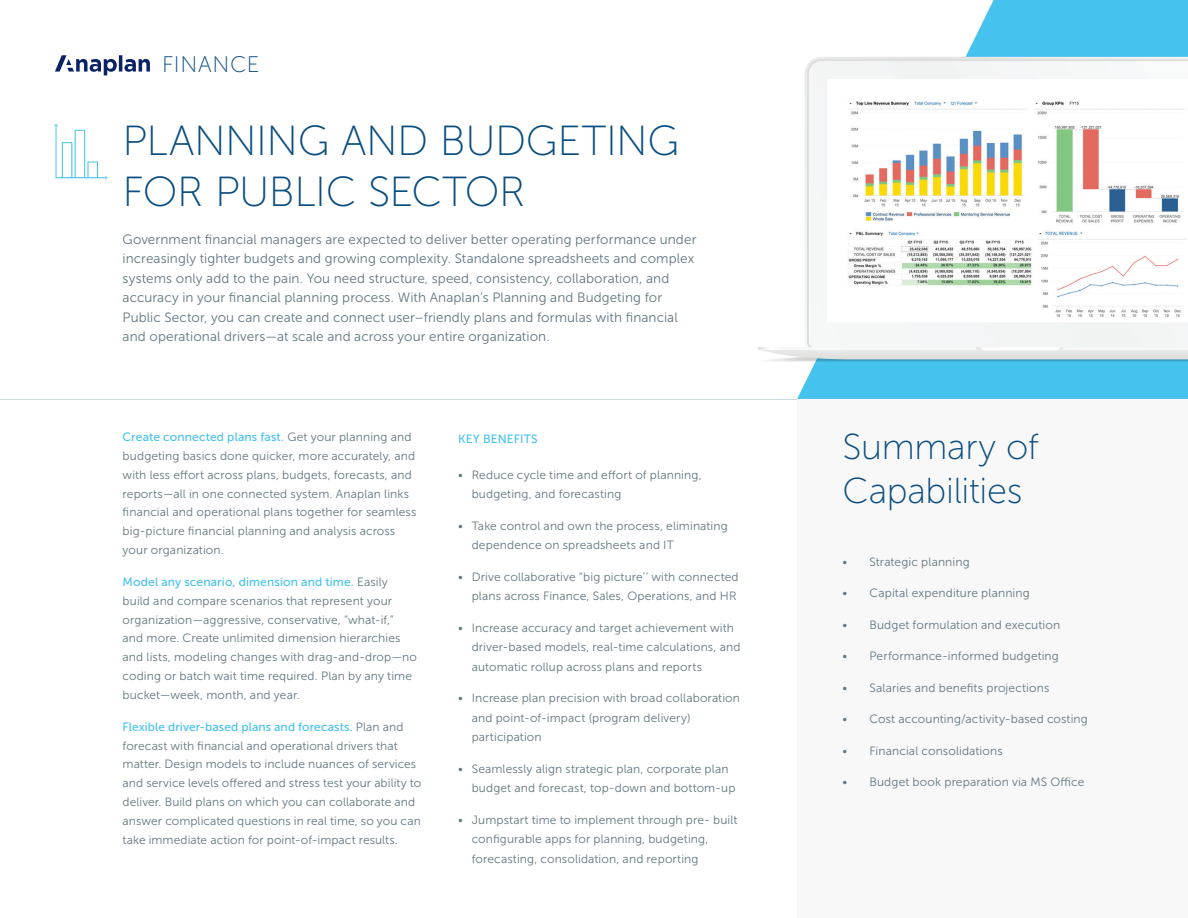
<style>
.page{position:relative;width:1188px;height:918px;background:#fff}
.page>*{position:absolute;margin:0;border:0;box-sizing:border-box;transform-origin:0 0}
.Header_2{font:42px/51px "Museo Sans 100";letter-spacing:-.01em;color:#0a4d80}
.Body_Copy{font:36px/43.2px "Museo Sans 100";letter-spacing:-.01em;color:#0a4d80}
.Subheader{font:22.5px "Museo Sans 100";letter-spacing:.03em;color:#0b4d7f}
.Header_2-2{font:13.5px/19.5px "Museo Sans 300";letter-spacing:.01em;color:#617681}
.body_8pt_13{font:12px/18.8px "Museo Sans 300";letter-spacing:.01em;color:#617681}
.Body_Copy-2{font:12px "Museo Sans 500";letter-spacing:.01em;color:#45c2ed}
.s1{font-family:"Museo Sans 500";color:#45c2ed}
</style>
<div class="page">
<svg style="left:797px;top:0;width:391px;height:399px;fill:#45c2ed"></svg>
<svg style="left:807px;top:59px;width:381px;height:288px;fill:#f4f5f6"></svg>
<svg style="left:827px;top:79px;width:361px;height:243px"></svg>
<svg style="left:758px;top:347px;width:430px;height:15px"></svg>
<img style="left:838px;top:93px;width:350px;height:224px">
<hr style="left:0;top:399px;width:1188px;height:1px;background:#cdd6da">
<div style="left:797px;top:400px;width:391px;height:518px;background:#f8f8f9"></div>
<svg style="left:54px;top:124px;width:54px;height:56px"></svg>
<svg style="left:55px;top:55px;width:95px;height:20px"></svg>
<p class="Subheader" style="left:162px;top:52px;width:99px">FINANCE</p>
<p class="Header_2" style="left:123px;top:116px;width:558px">PLANNING AND BUDGETING<br>FOR PUBLIC SECTOR</p>
<p class="Header_2-2" style="left:123px;top:229px;width:575px">Government financial managers are expected to deliver better operating performance under increasingly tighter budgets and growing complexity. Standalone spreadsheets and complex systems only add to the pain. You need structure, speed, consistency, collaboration, and accuracy in your financial planning process. With Anaplan’s Planning and Budgeting for Public Sector, you can create and connect user–friendly plans and formulas with financial and operational drivers—at scale and across your entire organization.</p>
<p class="body_8pt_13" style="left:123px;top:428px;width:295px"><span class="s1">Create connected plans fast.</span> Get your planning and budgeting basics done quicker, more accurately, and with less effort across plans, budgets, forecasts, and reports—all in one connected system. Anaplan links financial and operational plans together for seamless big-picture financial planning and analysis across your organization.</p>
<p class="body_8pt_13" style="left:123px;top:573px;width:296px"><span class="s1">Model any scenario, dimension and time.</span> Easily build and compare scenarios that represent your organization—aggressive, conservative, “what-if,” and more. Create unlimited dimension hierarchies and lists, modeling changes with drag-and-drop—no coding or batch wait time required. Plan by any time bucket—week, month, and year.</p>
<p class="body_8pt_13" style="left:123px;top:717px;width:300px"><span class="s1">Flexible driver-based plans and forecasts.</span> Plan and forecast with financial and operational drivers that matter. Design models to include nuances of services and service levels offered and stress test your ability to deliver. Build plans on which you can collaborate and answer complicated questions in real time, so you can take immediate action for point-of-impact results.</p>
<p class="Body_Copy-2" style="left:458px;top:432px;width:81px">KEY BENEFITS</p>
<p class="body_8pt_13" style="left:472px;top:465px;width:231px;line-height:19.5px;text-indent:-14px">• Reduce cycle time and effort of planning, budgeting, and forecasting</p>
<p class="body_8pt_13" style="left:472px;top:516px;width:258px;line-height:19.5px;text-indent:-14px">• Take control and own the process, eliminating dependence on spreadsheets and IT</p>
<p class="body_8pt_13" style="left:458px;top:567px;width:282px;line-height:19.5px;text-align:right">• Drive collaborative “big picture’’ with connected plans across Finance, Sales, Operations, and HR</p>
<p class="body_8pt_13" style="left:472px;top:618px;width:270px;line-height:19.5px;text-indent:-14px">• Increase accuracy and target achievement with driver-based models, real-time calculations, and automatic rollup across plans and reports</p>
<p class="body_8pt_13" style="left:472px;top:688px;width:270px;line-height:19.5px;text-indent:-14px">• Increase plan precision with broad collaboration and point-of-impact (program delivery) participation</p>
<p class="body_8pt_13" style="left:472px;top:759px;width:265px;line-height:19.5px;text-indent:-14px">• Seamlessly align strategic plan, corporate plan budget and forecast, top-down and bottom-up</p>
<p class="body_8pt_13" style="left:472px;top:810px;width:267px;line-height:19.5px;text-indent:-14px">• Jumpstart time to implement through pre- built configurable apps for planning, budgeting, forecasting, consolidation, and reporting</p>
<p class="Body_Copy" style="left:842px;top:426px;width:198px">Summary of<br>Capabilities</p>
<p class="body_8pt_13" style="left:842px;top:552px;width:129px">• Strategic planning</p>
<p class="body_8pt_13" style="left:842px;top:584px;width:189px">• Capital expenditure planning</p>
<p class="body_8pt_13" style="left:842px;top:615px;width:219px">• Budget formulation and execution</p>
<p class="body_8pt_13" style="left:842px;top:647px;width:218px">• Performance-informed budgeting</p>
<p class="body_8pt_13" style="left:842px;top:678px;width:208px">• Salaries and benefits projections</p>
<p class="body_8pt_13" style="left:842px;top:710px;width:247px">• Cost accounting/activity-based costing</p>
<p class="body_8pt_13" style="left:842px;top:741px;width:162px">• Financial consolidations</p>
<p class="body_8pt_13" style="left:842px;top:773px;width:244px">• Budget book preparation via MS Office</p>
</div>
